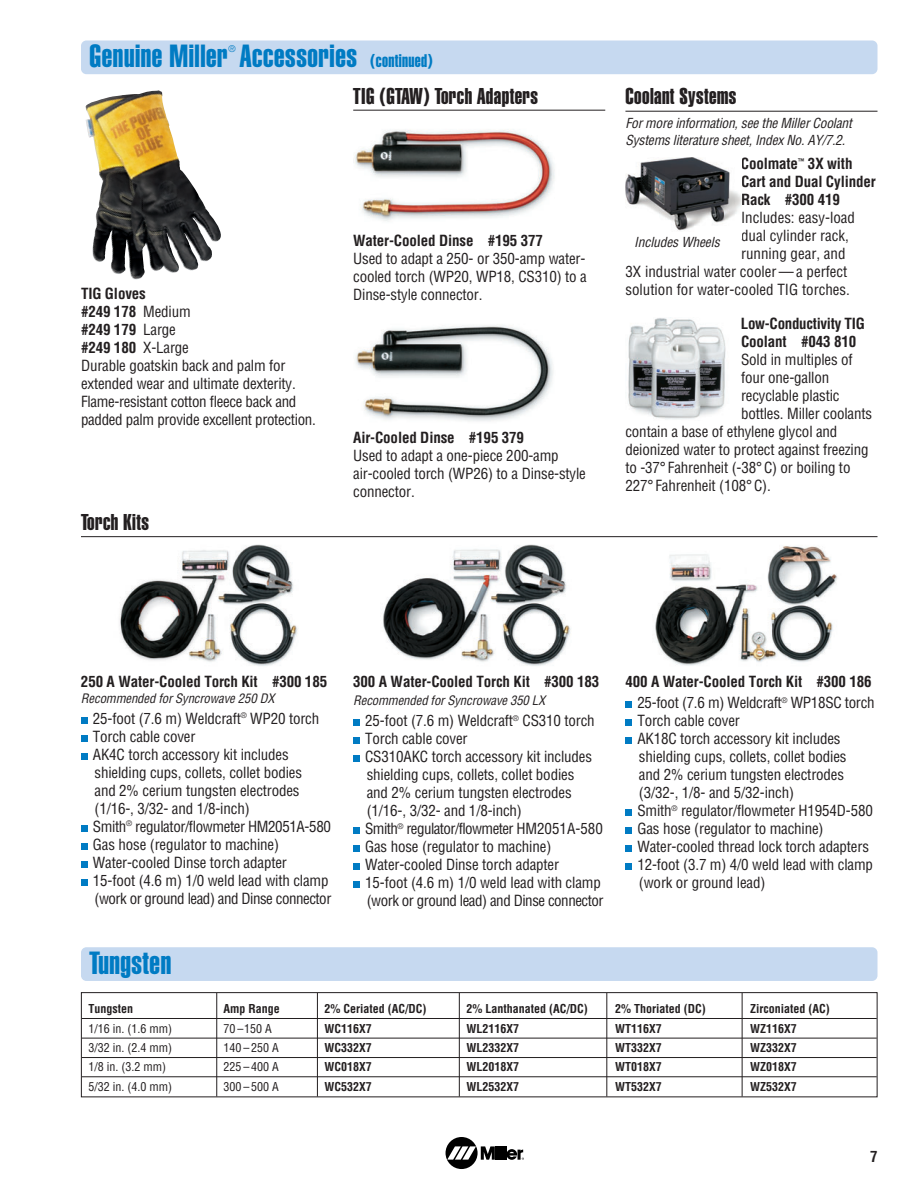
<style>
.page{position:relative;width:918px;height:1188px;background:#fff}
.page>*{position:absolute;margin:0;border:0;box-sizing:border-box;transform-origin:0 0}
.t1{font:31.5px "Helvetica Extra Compressed";letter-spacing:.02em;color:#007bc3}
.t2{font:22.5px "Helvetica Extra Compressed";letter-spacing:.02em;color:#231f20}
.t3{font:condensed 15px/18px "Helvetica";letter-spacing:-.01em;color:#231f20}
.t4{font:700 condensed 15px/18px "Helvetica";letter-spacing:-.01em;color:#231f20}
.t5{font:italic condensed 13.5px/17.2px "Helvetica";color:#231f20}
.t6{font:italic condensed 12.75px "Helvetica";color:#231f20}
.t7{font:700 condensed 12px "Helvetica";color:#231f20}
.t8{font:condensed 12px "Helvetica";color:#231f20}
.t9{font:condensed 9px "Helvetica";color:#007bc3}
.s1{font-size:18px}
.s2{font-weight:700}
</style>
<div class="page">
<div style="left:446px;top:1137px;width:32px;height:32px;background:#000;border-radius:50%"></div>
<hr style="left:499px;top:1146px;width:3px;height:14px;background:#000">
<hr style="left:503px;top:1146px;width:3px;height:14px;background:#000">
<svg style="left:447px;top:1146px;width:52px;height:14px"></svg>
<svg style="left:506px;top:1149px;width:18px;height:11px"></svg>
<hr style="left:353px;top:110px;width:252px;height:1px;background:#231f20">
<hr style="left:625px;top:111px;width:253px;height:1px;background:#231f20">
<img style="left:628px;top:318px;width:98px;height:101px">
<img style="left:355px;top:325px;width:198px;height:96px">
<img style="left:353px;top:130px;width:202px;height:91px">
<img style="left:625px;top:158px;width:116px;height:73px">
<img style="left:111px;top:91px;width:110px;height:189px">
<img style="left:655px;top:546px;width:182px;height:120px">
<img style="left:383px;top:544px;width:188px;height:122px">
<div style="left:625px;top:864px;width:7px;height:6px;background:#007bc3"></div>
<div style="left:625px;top:846px;width:7px;height:6px;background:#007bc3"></div>
<div style="left:625px;top:828px;width:7px;height:6px;background:#007bc3"></div>
<div style="left:625px;top:810px;width:7px;height:6px;background:#007bc3"></div>
<div style="left:625px;top:738px;width:7px;height:6px;background:#007bc3"></div>
<div style="left:625px;top:720px;width:7px;height:6px;background:#007bc3"></div>
<div style="left:625px;top:702px;width:7px;height:6px;background:#007bc3"></div>
<div style="left:353px;top:882px;width:7px;height:6px;background:#007bc3"></div>
<div style="left:353px;top:864px;width:7px;height:6px;background:#007bc3"></div>
<div style="left:353px;top:846px;width:7px;height:6px;background:#007bc3"></div>
<div style="left:353px;top:828px;width:7px;height:6px;background:#007bc3"></div>
<div style="left:353px;top:756px;width:7px;height:6px;background:#007bc3"></div>
<div style="left:353px;top:738px;width:7px;height:6px;background:#007bc3"></div>
<div style="left:353px;top:720px;width:7px;height:6px;background:#007bc3"></div>
<div style="left:81px;top:879px;width:6px;height:7px;background:#007bc3"></div>
<div style="left:81px;top:861px;width:6px;height:7px;background:#007bc3"></div>
<div style="left:81px;top:843px;width:6px;height:7px;background:#007bc3"></div>
<div style="left:81px;top:825px;width:6px;height:7px;background:#007bc3"></div>
<div style="left:81px;top:753px;width:6px;height:7px;background:#007bc3"></div>
<div style="left:81px;top:735px;width:6px;height:7px;background:#007bc3"></div>
<div style="left:81px;top:717px;width:6px;height:7px;background:#007bc3"></div>
<img style="left:119px;top:544px;width:179px;height:122px">
<div style="left:81px;top:40px;width:797px;height:34px;background:#c6d9f0;border-radius:5px"></div>
<hr style="left:81px;top:536px;width:797px;height:1px;background:#231f20">
<div style="left:81px;top:947px;width:797px;height:34px;background:#c6d9f0;border-radius:5px"></div>
<div style="left:81px;top:992px;width:797px;height:105px;border:1px solid #231f20"></div>
<hr style="left:216px;top:993px;width:1px;height:103px;background:#231f20">
<hr style="left:317px;top:993px;width:1px;height:103px;background:#231f20">
<hr style="left:459px;top:993px;width:1px;height:103px;background:#231f20">
<hr style="left:82px;top:1018px;width:795px;height:1px;background:#231f20">
<hr style="left:82px;top:1038px;width:795px;height:1px;background:#231f20">
<hr style="left:82px;top:1057px;width:795px;height:1px;background:#231f20">
<hr style="left:82px;top:1076px;width:795px;height:1px;background:#231f20">
<hr style="left:606px;top:993px;width:1px;height:103px;background:#231f20">
<hr style="left:742px;top:993px;width:1px;height:103px;background:#231f20">
<h1 class="t1" style="left:90px;top:45px;width:345px">Genuine Miller Accessories <span class="s1">(continued)</span></h1>
<p class="t9" style="left:228px;top:46px;width:9px">®</p>
<h2 class="t2" style="left:353px;top:88px;width:186px">TIG (GTAW) Torch Adapters</h2>
<p class="t3" style="left:81px;top:286px;width:236px"><span class="s2">TIG Gloves<br>#249 178</span> Medium<br><span class="s2">#249 179</span> Large<br><span class="s2">#249 180</span> X-Large<br>Durable goatskin back and palm for extended wear and ultimate dexterity.<br>Flame-resistant cotton fleece back and padded palm provide excellent protection.</p>
<h2 class="t2" style="left:81px;top:514px;width:69px">Torch Kits</h2>
<p class="t4" style="left:353px;top:233px;width:191px">Water-Cooled Dinse #195 377</p>
<p class="t3" style="left:353px;top:251px;width:235px;text-align:justify">Used to adapt a 250- or 350-amp water&shy;cooled torch (WP20, WP18, CS310) to a Dinse-style connector.</p>
<p class="t4" style="left:353px;top:430px;width:172px">Air-Cooled Dinse #195 379</p>
<p class="t3" style="left:353px;top:448px;width:234px">Used to adapt a one-piece 200-amp air-cooled torch (WP26) to a Dinse-style connector.</p>
<h2 class="t2" style="left:625px;top:88px;width:112px">Coolant Systems</h2>
<p class="t5" style="left:625px;top:116px;width:230px">Formore information,see the MillerCoolant<br>Systems literature sheet,Index No.AY/7.2.</p>
<p class="t4" style="left:741px;top:156px;width:136px">Coolmate<sup>™</sup> 3X with<br>Cart and Dual Cylinder<br>Rack #300 419</p>
<p class="t3" style="left:741px;top:210px;width:116px">Includes: easy-load</p>
<p class="t3" style="left:741px;top:228px;width:109px">dual cylinder rack,</p>
<p class="t3" style="left:741px;top:246px;width:106px">running gear, and</p>
<p class="t3" style="left:625px;top:264px;width:223px">3X industrial water cooler — a perfect</p>
<p class="t3" style="left:625px;top:282px;width:226px">solution for water-cooled TIG torches.</p>
<p class="t4" style="left:741px;top:316px;width:126px">Low-Conductivity TIG<br>Coolant #043 810</p>
<p class="t3" style="left:741px;top:352px;width:113px">Sold in multiples of</p>
<p class="t3" style="left:741px;top:370px;width:90px">four one-gallon</p>
<p class="t3" style="left:741px;top:388px;width:100px">recyclable plastic</p>
<p class="t3" style="left:741px;top:406px;width:133px">bottles. Miller coolants</p>
<p class="t3" style="left:625px;top:424px;width:214px">contain a base of ethylene glycol and</p>
<p class="t3" style="left:625px;top:442px;width:245px">deionized water to protect against freezing</p>
<p class="t3" style="left:625px;top:460px;width:227px">to -37° Fahrenheit (-38° C) or boiling to</p>
<p class="t3" style="left:625px;top:478px;width:147px">227° Fahrenheit (108° C).</p>
<p class="t5" style="left:634px;top:235px;width:90px">Includes Wheels</p>
<p class="t4" style="left:81px;top:674px;width:248px">250 A Water-Cooled Torch Kit #300 185</p>
<p class="t6" style="left:81px;top:694px;width:198px">Recommended forSyncrowave 250 DX</p>
<p class="t3" style="left:93px;top:710px;width:240px">25-foot (7.6 m) Weldcraft<sup>®</sup> WP20 torch Torch cable cover<br>AK4C torch accessory kit includes shielding cups, collets, collet bodies<br>and 2% cerium tungsten electrodes (1/16-, 3/32- and 1/8-inch)<br>Smith<sup>®</sup> regulator/flowmeter HM2051A-580<br>Gas hose (regulator to machine)<br>Water-cooled Dinse torch adapter 15-foot (4.6 m) 1/0 weld lead with clamp (work or ground lead) and Dinse connector</p>
<p class="t4" style="left:353px;top:674px;width:248px">300 A Water-Cooled Torch Kit #300 183</p>
<p class="t6" style="left:353px;top:695px;width:196px">Recommended forSyncrowave 350 LX</p>
<p class="t3" style="left:365px;top:713px;width:240px">25-foot (7.6 m) Weldcraft<sup>®</sup> CS310 torch Torch cable cover<br>CS310AKC torch accessory kit includes shielding cups, collets, collet bodies<br>and 2% cerium tungsten electrodes (1/16-, 3/32- and 1/8-inch)<br>Smith<sup>®</sup> regulator/flowmeter HM2051A-580<br>Gas hose (regulator to machine)<br>Water-cooled Dinse torch adapter 15-foot (4.6 m) 1/0 weld lead with clamp (work or ground lead) and Dinse connector</p>
<p class="t3" style="left:625px;top:672px;width:251px;line-height:21.3px;text-align:right"><span class="s2">400 A Water-Cooled Torch Kit #300 186<br></span>25-foot (7.6 m) Weldcraft<sup>®</sup> WP18SC torch</p>
<p class="t3" style="left:637px;top:713px;width:237px">Torch cable cover<br>AK18C torch accessory kit includes shielding cups, collets, collet bodies<br>and 2% cerium tungsten electrodes (3/32-, 1/8- and 5/32-inch)<br>Smith<sup>®</sup> regulator/flowmeter H1954D-580<br>Gas hose (regulator to machine)<br>Water-cooled thread lock torch adapters 12-foot (3.7 m) 4/0 weld lead with clamp (work or ground lead)</p>
<h1 class="t1" style="left:90px;top:952px;width:83px">Tungsten</h1>
<p class="t7" style="left:89px;top:1004px;width:46px">Tungsten</p>
<p class="t7" style="left:224px;top:1004px;width:58px">Amp Range</p>
<p class="t7" style="left:324px;top:1004px;width:103px">2% Ceriated (AC/DC)</p>
<p class="t7" style="left:467px;top:1004px;width:123px">2% Lanthanated (AC/DC)</p>
<p class="t7" style="left:615px;top:1004px;width:92px">2% Thoriated (DC)</p>
<p class="t7" style="left:750px;top:1004px;width:81px">Zirconiated (AC)</p>
<p class="t8" style="left:89px;top:1024px;width:85px">1/16 in. (1.6 mm)</p>
<p class="t8" style="left:224px;top:1024px;width:50px">70 –150 A</p>
<p class="t7" style="left:324px;top:1024px;width:49px">WC116X7</p>
<p class="t7" style="left:467px;top:1024px;width:54px">WL2116X7</p>
<p class="t7" style="left:615px;top:1024px;width:48px">WT116X7</p>
<p class="t7" style="left:750px;top:1024px;width:48px">WZ116X7</p>
<p class="t8" style="left:89px;top:1043px;width:85px">3/32 in. (2.4 mm)</p>
<p class="t8" style="left:224px;top:1043px;width:57px">140 – 250 A</p>
<p class="t7" style="left:324px;top:1043px;width:49px">WC332X7</p>
<p class="t7" style="left:467px;top:1043px;width:54px">WL2332X7</p>
<p class="t7" style="left:615px;top:1043px;width:48px">WT332X7</p>
<p class="t7" style="left:750px;top:1043px;width:48px">WZ332X7</p>
<p class="t8" style="left:89px;top:1062px;width:79px">1/8 in. (3.2 mm)</p>
<p class="t8" style="left:224px;top:1062px;width:57px">225 – 400 A</p>
<p class="t7" style="left:324px;top:1062px;width:49px">WC018X7</p>
<p class="t7" style="left:467px;top:1062px;width:54px">WL2018X7</p>
<p class="t7" style="left:615px;top:1062px;width:48px">WT018X7</p>
<p class="t7" style="left:750px;top:1062px;width:48px">WZ018X7</p>
<p class="t8" style="left:89px;top:1082px;width:85px">5/32 in. (4.0 mm)</p>
<p class="t8" style="left:224px;top:1082px;width:57px">300 – 500 A</p>
<p class="t7" style="left:324px;top:1082px;width:49px">WC532X7</p>
<p class="t7" style="left:467px;top:1082px;width:54px">WL2532X7</p>
<p class="t7" style="left:615px;top:1082px;width:48px">WT532X7</p>
<p class="t7" style="left:750px;top:1082px;width:48px">WZ532X7</p>
<p class="t4" style="left:870px;top:1149px;width:9px">7</p>
</div>
